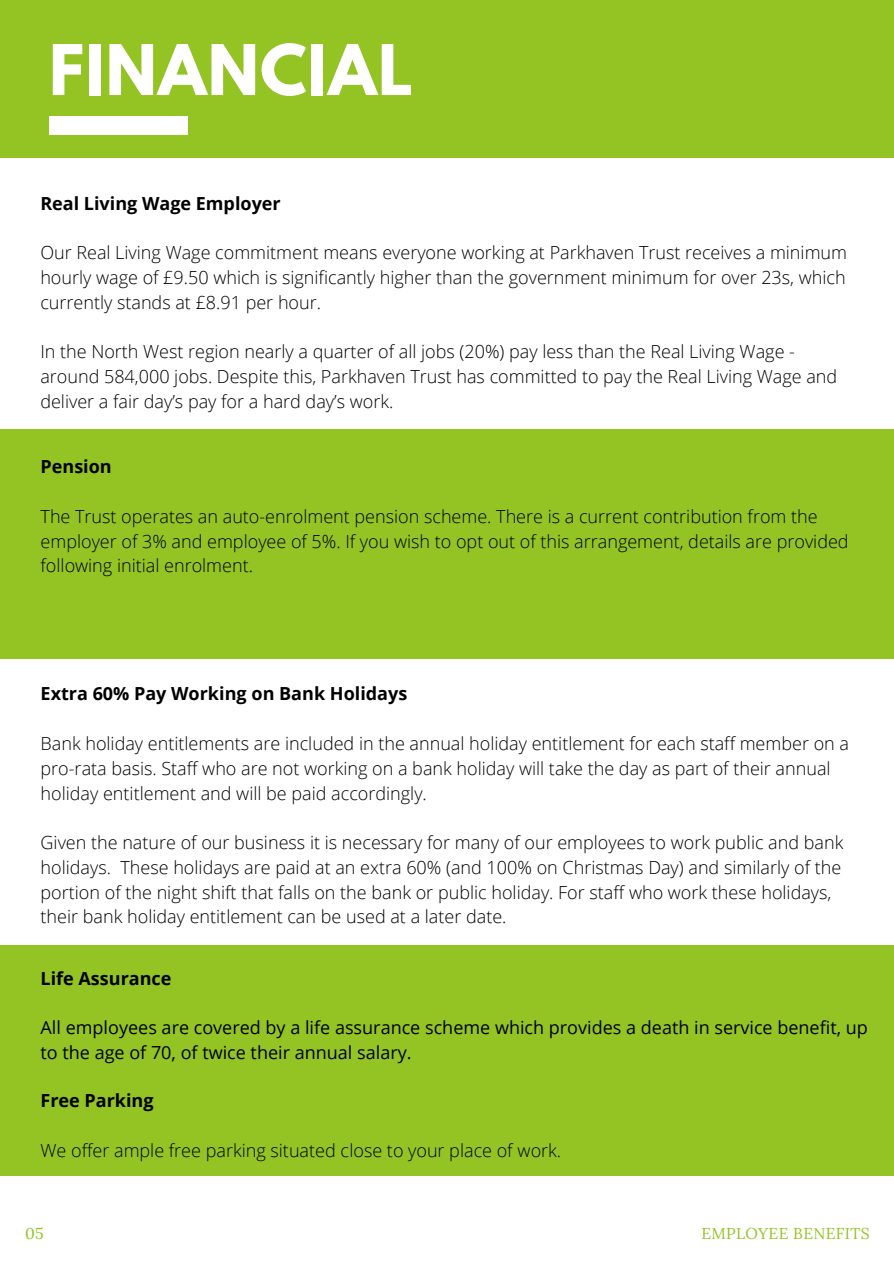
<style>
.page{position:relative;width:894px;height:1264px;background:#fff}
.page>*{position:absolute;margin:0;border:0;box-sizing:border-box;transform-origin:0 0}
.t1{font:700 61.8px "League Spartan";letter-spacing:.02em;color:#fff}
.t2{font:300 18px/24.8px "Open Sans";color:#000}
.t3{font:18px/24.8px "Open Sans";color:#000}
.t4{font:700 18px "Open Sans";color:#000}
.t5{font:15.75px "Lora";letter-spacing:.02em;color:#93c423}
</style>
<div class="page">
<div style="left:0;top:0;width:893px;height:157px;background:#93c423"></div>
<div style="left:49px;top:116px;width:139px;height:18px;background:#fff"></div>
<div style="left:0;top:429px;width:893px;height:229px;background:#93c423"></div>
<div style="left:0;top:945px;width:893px;height:230px;background:#93c423"></div>
<p class="t1" style="left:49px;top:39px;width:365px">FINANCIAL</p>
<p class="t4" style="left:40px;top:190px;width:242px">Real Living Wage Employer</p>
<p class="t2" style="left:40px;top:240px;width:808px;text-align:justify">Our Real Living Wage commitment means everyone working at Parkhaven Trust receives a minimum hourly wage of £9.50 which is significantly higher than the government minimum for over 23s, which currently stands at £8.91 per hour.</p>
<p class="t2" style="left:40px;top:339px;width:798px">In the North West region nearly a quarter of all jobs (20%) pay less than the Real Living Wage - around 584,000 jobs. Despite this, Parkhaven Trust has committed to pay the Real Living Wage and deliver a fair day’s pay for a hard day’s work.</p>
<p class="t4" style="left:41px;top:454px;width:73px">Pension</p>
<p class="t2" style="left:41px;top:503px;width:809px">The Trust operates an auto-enrolment pension scheme. There is a current contribution from the employer of 3% and employee of 5%. If you wish to opt out of this arrangement, details are provided following initial enrolment.</p>
<p class="t4" style="left:41px;top:681px;width:368px">Extra 60% Pay Working on Bank Holidays</p>
<p class="t2" style="left:41px;top:730px;width:809px">Bank holiday entitlements are included in the annual holiday entitlement for each staff member on a pro-rata basis. Staff who are not working on a bank holiday will take the day as part of their annual holiday entitlement and will be paid accordingly.</p>
<p class="t2" style="left:41px;top:829px;width:804px">Given the nature of our business it is necessary for many of our employees to work public and bank holidays. These holidays are paid at an extra 60% (and 100% on Christmas Day) and similarly of the portion of the night shift that falls on the bank or public holiday. For staff who work these holidays, their bank holiday entitlement can be used at a later date.</p>
<p class="t4" style="left:41px;top:965px;width:132px">Life Assurance</p>
<p class="t3" style="left:41px;top:1015px;width:828px">All employees are covered by a life assurance scheme which provides a death in service benefit, up to the age of 70, of twice their annual salary.</p>
<p class="t4" style="left:41px;top:1088px;width:114px">Free Parking</p>
<p class="t2" style="left:41px;top:1137px;width:522px">We offer ample free parking situated close to your place of work.</p>
<p class="t5" style="left:25px;top:1222px;width:20px">05</p>
<p class="t5" style="left:701px;top:1222px;width:170px">EMPLOYEE BENEFITS</p>
</div>
